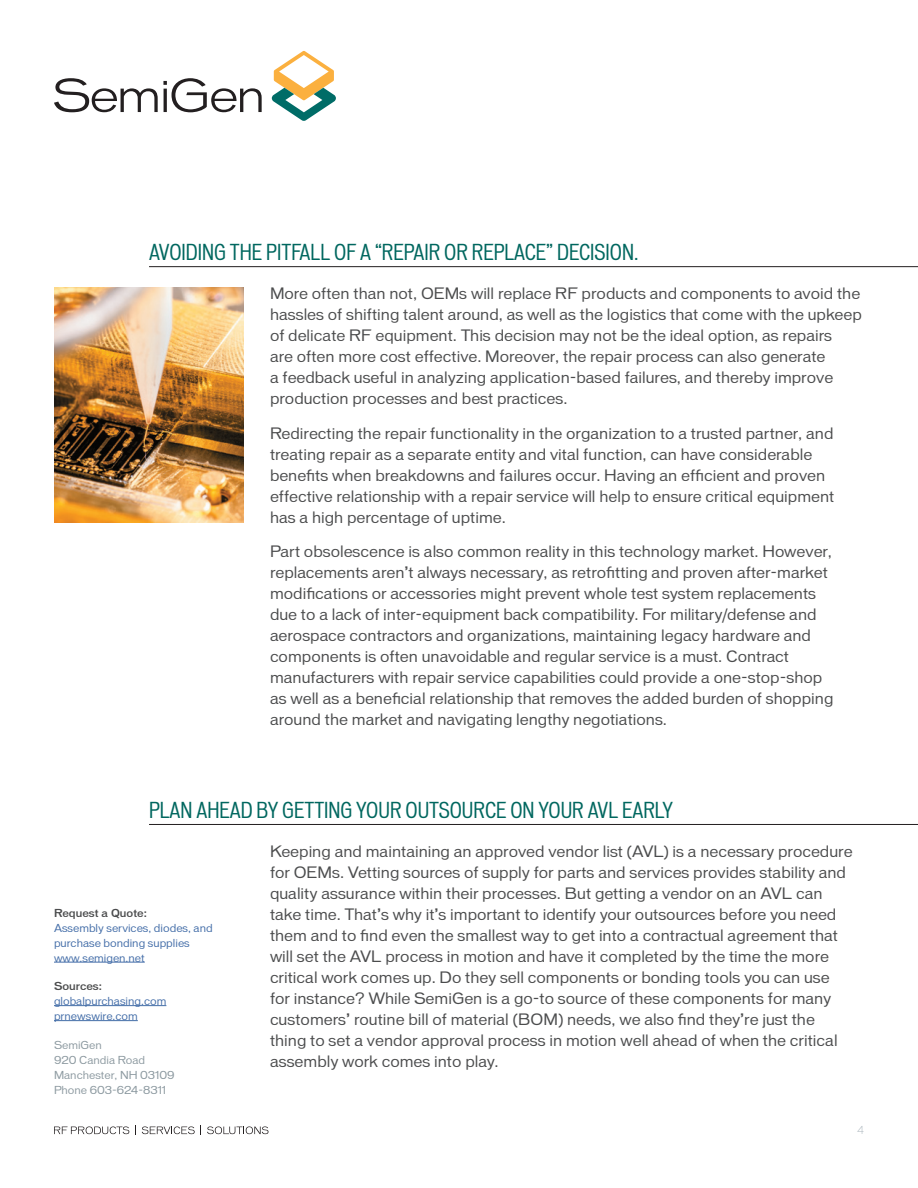
<style>
.page{position:relative;width:918px;height:1188px;background:#fff}
.page>*{position:absolute;margin:0;border:0;box-sizing:border-box;transform-origin:0 0}
.t1{font:condensed 21px "Vonnes";color:#00675f}
.t2{font:15px/21px "Vonnes";color:#4b4c4d}
.t3{font:10.5px/15px "Vonnes";color:#436da8}
.t4{font:10.5px/15px "Vonnes";color:#8c99a0}
.t5{font:500 10.5px "Vonnes";color:#4b4c4d}
.t6{font:300 10.5px "Vonnes";color:#aab5bc}
</style>
<div class="page">
<svg style="left:54px;top:78px;width:208px;height:34px"></svg>
<svg style="left:272px;top:51px;width:64px;height:70px"></svg>
<svg style="left:54px;top:1126px;width:75px;height:8px"></svg>
<svg style="left:142px;top:1126px;width:53px;height:8px"></svg>
<svg style="left:207px;top:1126px;width:61px;height:9px"></svg>
<hr style="left:149px;top:266px;width:769px;height:1px;background:#231f20">
<hr style="left:149px;top:824px;width:769px;height:1px;background:#231f20">
<img style="left:55px;top:287px;width:189px;height:236px">
<hr style="left:54px;top:962px;width:91px;height:1px;background:#436da8">
<hr style="left:54px;top:1005px;width:112px;height:1px;background:#436da8">
<hr style="left:54px;top:1020px;width:84px;height:1px;background:#436da8">
<h1 class="t1" style="left:149px;top:240px;width:491px">AVOIDING THE PITFALL OF A “REPAIR OR REPLACE” DECISION.</h1>
<p class="t2" style="left:270px;top:283px;width:593px">More often than not, OEMs will replace RF products and components to avoid the hassles of shifting talent around, as well as the logistics that come with the upkeep of delicate RF equipment. This decision may not be the ideal option, as repairs<br>are often more cost effective. Moreover, the repair process can also generate<br>a feedback useful in analyzing application-based failures, and thereby improve production processes and best practices.</p>
<p class="t2" style="left:270px;top:423px;width:566px">Redirecting the repair functionality in the organization to a trusted partner, and treating repair as a separate entity and vital function, can have considerable benefits when breakdowns and failures occur. Having an efficient and proven effective relationship with a repair service will help to ensure critical equipment has a high percentage of uptime.</p>
<p class="t2" style="left:270px;top:541px;width:565px">Part obsolescence is also common reality in this technology market. However, replacements aren’t always necessary, as retrofitting and proven after-market modifications or accessories might prevent whole test system replacements due to a lack of inter-equipment back compatibility. For military/defense and aerospace contractors and organizations, maintaining legacy hardware and components is often unavoidable and regular service is a must. Contract manufacturers with repair service capabilities could provide a one-stop-shop as well as a beneficial relationship that removes the added burden of shopping around the market and navigating lengthy negotiations.</p>
<h1 class="t1" style="left:149px;top:798px;width:525px">PLAN AHEAD BY GETTING YOUR OUTSOURCE ON YOUR AVL EARLY</h1>
<p class="t5" style="left:54px;top:906px;width:94px">Request a Quote:</p>
<p class="t3" style="left:54px;top:920px;width:160px">Assembly services, diodes, and purchase bonding supplies www.semigen.net</p>
<p class="t5" style="left:54px;top:980px;width:49px">Sources:</p>
<p class="t3" style="left:54px;top:994px;width:114px">globalpurchasing.com prnewswire.com</p>
<p class="t4" style="left:54px;top:1037px;width:122px">SemiGen<br>920 Candia Road<br>Manchester, NH 03109<br>Phone 603-624-8311</p>
<p class="t2" style="left:270px;top:841px;width:584px">Keeping and maintaining an approved vendor list (AVL) is a necessary procedure for OEMs. Vetting sources of supply for parts and services provides stability and quality assurance within their processes. But getting a vendor on an AVL can take time. That’s why it’s important to identify your outsources before you need them and to find even the smallest way to get into a contractual agreement that will set the AVL process in motion and have it completed by the time the more critical work comes up. Do they sell components or bonding tools you can use for instance? While SemiGen is a go-to source of these components for many customers’ routine bill of material (BOM) needs, we also find they’re just the thing to set a vendor approval process in motion well ahead of when the critical assembly work comes into play.</p>
<p class="t6" style="left:857px;top:1124px;width:8px">4</p>
</div>
